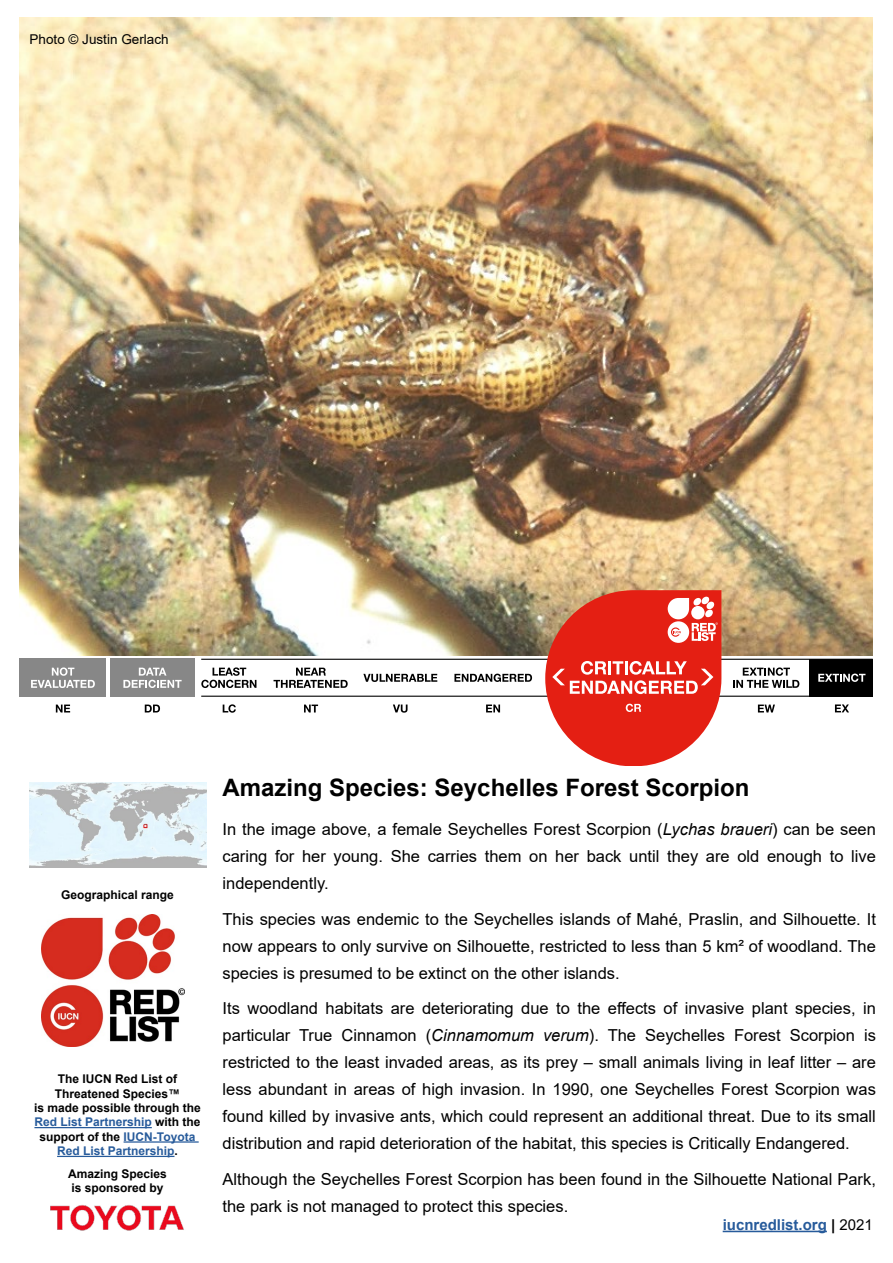
<style>
.page{position:relative;width:893px;height:1263px;background:#fff}
.page>*{position:absolute;margin:0;border:0;box-sizing:border-box;transform-origin:0 0}
.t1{font:700 24px "Arial";color:#000}
.t2{font:16.5px/27px "Arial";color:#000;text-align:justify}
.t3{font:700 15px "Arial";color:#275b9b}
.t4{font:13.5px "Arial";color:#000}
.t5{font:700 12px/14.4px "Arial";color:#000;text-align:center}
.s1{color:#275b9b}
.s2{font-style:italic}
.s3{color:#000}
.s4{font-weight:400;color:#000}
</style>
<div class="page">
<img style="left:20px;top:18px;width:853px;height:638px">
<img style="left:30px;top:782px;width:176px;height:86px">
<hr style="left:723px;top:1231px;width:104px;height:1px;background:#275b9b">
<hr style="left:201px;top:696px;width:672px;height:1px;background:#000">
<hr style="left:201px;top:659px;width:672px;height:1px;background:#000">
<div style="left:809px;top:659px;width:64px;height:38px;background:#000"></div>
<div style="left:110px;top:659px;width:85px;height:38px;background:#878787"></div>
<svg style="left:123px;top:668px;width:59px;height:20px"></svg>
<svg style="left:145px;top:704px;width:15px;height:8px"></svg>
<div style="left:20px;top:659px;width:86px;height:38px;background:#878787"></div>
<svg style="left:31px;top:667px;width:64px;height:21px"></svg>
<svg style="left:56px;top:704px;width:14px;height:8px"></svg>
<svg style="left:733px;top:667px;width:66px;height:21px"></svg>
<svg style="left:758px;top:704px;width:17px;height:8px"></svg>
<svg style="left:818px;top:674px;width:47px;height:8px"></svg>
<svg style="left:835px;top:704px;width:14px;height:8px"></svg>
<svg style="left:201px;top:667px;width:55px;height:21px"></svg>
<svg style="left:223px;top:704px;width:13px;height:9px"></svg>
<svg style="left:274px;top:668px;width:74px;height:20px"></svg>
<svg style="left:304px;top:704px;width:14px;height:8px"></svg>
<svg style="left:363px;top:674px;width:74px;height:8px"></svg>
<svg style="left:393px;top:704px;width:15px;height:9px"></svg>
<svg style="left:454px;top:674px;width:78px;height:8px"></svg>
<svg style="left:486px;top:704px;width:14px;height:8px"></svg>
<svg style="left:545px;top:591px;width:176px;height:175px"></svg>
<img style="left:50px;top:1205px;width:134px;height:26px">
<img style="left:42px;top:914px;width:143px;height:132px">
<hr style="left:34px;top:1127px;width:118px;height:1px;background:#275b9b">
<hr style="left:124px;top:1141px;width:75px;height:1px;background:#275b9b">
<hr style="left:57px;top:1156px;width:117px;height:1px;background:#275b9b">
<p class="t4" style="left:30px;top:30px;width:141px">Photo © Justin Gerlach</p>
<p class="t5" style="left:61px;top:888px;width:114px">Geographical range</p>
<p class="t5" style="left:34px;top:1072px;width:168px">The IUCN Red List of<br>Threatened Species™<br>is made possible through the<br><span class="s1">Red List Partnership</span> with the support of the <span class="s1">IUCN-Toyota<br>Red List Partnership</span>.</p>
<p class="t5" style="left:68px;top:1167px;width:100px;text-align:left">Amazing Species is sponsored by</p>
<h1 class="t1" style="left:223px;top:770px;width:528px">Amazing Species: Seychelles Forest Scorpion</h1>
<p class="t2" style="left:223px;top:816px;width:655px">In the image above, a female Seychelles Forest Scorpion (<span class="s2">Lychas braueri</span>) can be seen caring for her young. She carries them on her back until they are old enough to live independently.</p>
<p class="t2" style="left:223px;top:905px;width:655px">This species was endemic to the Seychelles islands of Mahé, Praslin, and Silhouette. It now appears to only survive on Silhouette, restricted to less than 5 km² of woodland. The species is presumed to be extinct on the other islands.</p>
<p class="t2" style="left:223px;top:995px;width:655px">Its woodland habitats are deteriorating due to the effects of invasive plant species, in particular True Cinnamon (<span class="s2">Cinnamomum verum</span>). The Seychelles Forest Scorpion is restricted to the least invaded areas, as its prey – small animals living in leaf litter – are less abundant in areas of high invasion. In 1990, one Seychelles Forest Scorpion was found killed by invasive ants, which could represent an additional threat. Due to its small distribution and rapid deterioration of the habitat, this species is Critically Endangered.</p>
<p class="t2" style="left:223px;top:1165px;width:655px">Although the Seychelles Forest Scorpion has been found in the Silhouette National Park, the park is not managed to protect this species.</p>
<p class="t3" style="left:723px;top:1214px;width:152px">iucnredlist.org <span class="s3">|</span> <span class="s4">2021</span></p>
</div>
